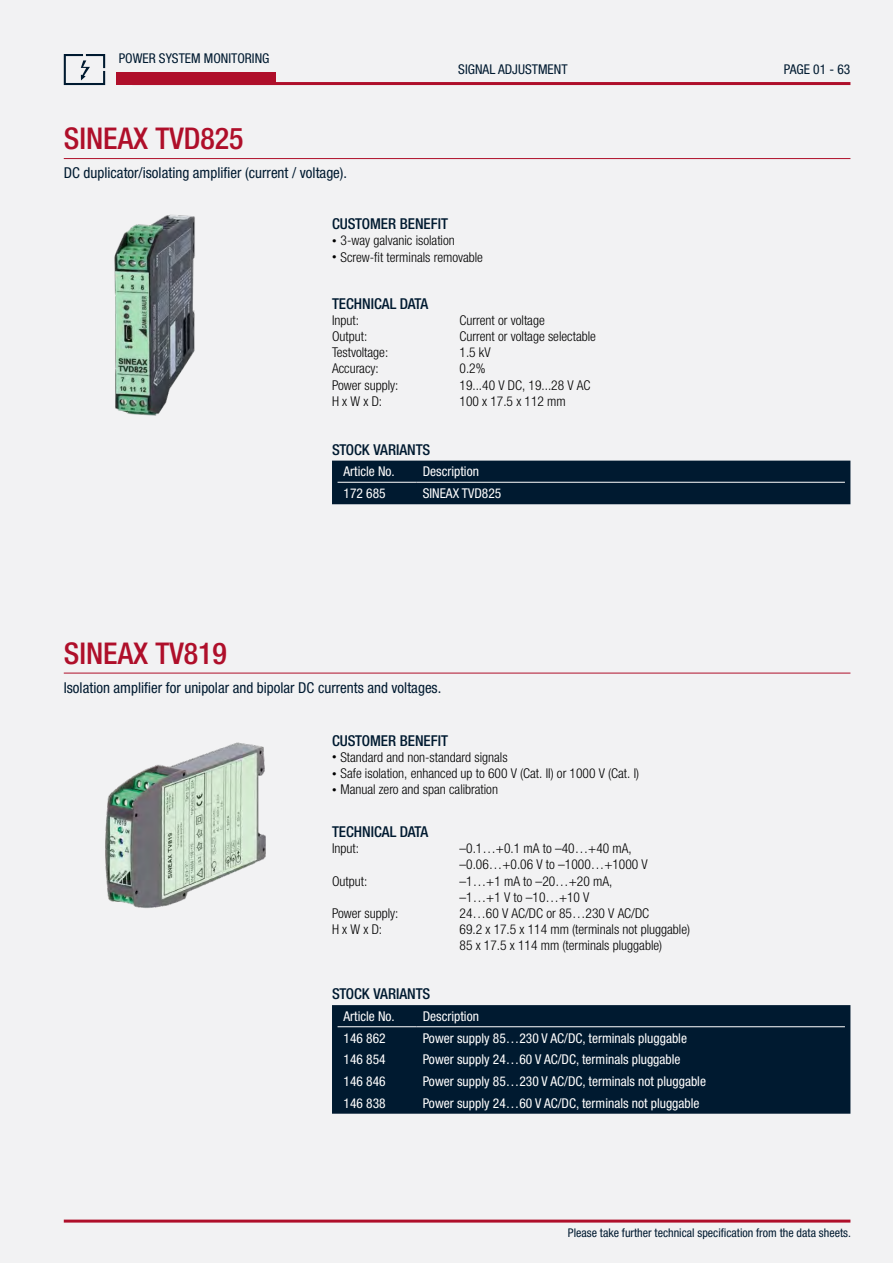
<style>
.page{position:relative;width:893px;height:1263px;background:#f2f2f3}
.page>*{position:absolute;margin:0;border:0;box-sizing:border-box;transform-origin:0 0}
.t1{font:500 condensed 30px "Helvetica Neue LTW1 G";color:#af0f2a}
.t2{font:condensed 15px "Helvetica Neue LTW1 G";color:#001a30}
.t3{font:500 condensed 15px "Helvetica Neue LTW1 G";color:#001a30}
.t4{font:300 condensed 13.5px/16.2px "Helvetica Neue LTW1 G";color:#000}
.t5{font:condensed 13.5px "Helvetica Neue LTW1 G";color:#fff}
.t6{font:condensed 13.5px "Helvetica Neue LTW1 G";color:#001a30}
.t7{font:condensed 12px "Helvetica Neue LTW1 G";color:#001a30}
.s1{font-size:9px}
</style>
<div class="page">
<hr style="left:132px;top:82px;width:718px;height:3px;background:#af0f2a">
<svg style="left:64px;top:54px;width:41px;height:31px"></svg>
<hr style="left:64px;top:1219px;width:786px;height:3px;background:#af0f2a">
<hr style="left:64px;top:158px;width:786px;height:1px;background:#af0f2a">
<div style="left:117px;top:72px;width:159px;height:13px;background:#af0f2a"></div>
<div style="left:332px;top:1005px;width:518px;height:109px;background:#001a30"></div>
<hr style="left:338px;top:1026px;width:79px;height:1px;background:#fff">
<hr style="left:417px;top:1026px;width:428px;height:1px;background:#fff">
<div style="left:332px;top:461px;width:518px;height:43px;background:#001a30"></div>
<hr style="left:338px;top:482px;width:79px;height:1px;background:#fff">
<hr style="left:417px;top:482px;width:428px;height:1px;background:#fff">
<hr style="left:64px;top:673px;width:786px;height:1px;background:#af0f2a">
<img style="left:114px;top:214px;width:81px;height:202px">
<img style="left:105px;top:742px;width:161px;height:166px">
<p class="t6" style="left:119px;top:50px;width:152px">POWER SYSTEM MONITORING</p>
<h1 class="t1" style="left:64px;top:120px;width:181px">SINEAX TVD825</h1>
<p class="t2" style="left:64px;top:164px;width:285px">DC duplicator/isolating amplifier (current / voltage).</p>
<p class="t6" style="left:458px;top:62px;width:111px">SIGNAL ADJUSTMENT</p>
<p class="t6" style="left:784px;top:62px;width:68px">PAGE 01 - 63</p>
<h1 class="t1" style="left:64px;top:635px;width:165px">SINEAX TV819</h1>
<p class="t3" style="left:332px;top:215px;width:118px">CUSTOMER BENEFIT</p>
<p class="t4" style="left:332px;top:233px;width:124px"><span class="s1">•</span> 3-way galvanic isolation</p>
<p class="t4" style="left:332px;top:249px;width:153px"><span class="s1">•</span> Screw-fit terminals removable</p>
<p class="t3" style="left:332px;top:294px;width:98px">TECHNICAL DATA</p>
<p class="t4" style="left:332px;top:312px;width:28px">Input:</p>
<p class="t4" style="left:459px;top:312px;width:87px">Current or voltage</p>
<p class="t4" style="left:332px;top:328px;width:37px">Output:</p>
<p class="t4" style="left:459px;top:328px;width:138px">Current or voltage selectable</p>
<p class="t4" style="left:332px;top:344px;width:58px">Testvoltage:</p>
<p class="t4" style="left:459px;top:344px;width:33px">1.5 kV</p>
<p class="t4" style="left:332px;top:361px;width:48px">Accuracy:</p>
<p class="t4" style="left:459px;top:361px;width:27px">0.2%</p>
<p class="t4" style="left:332px;top:377px;width:68px">Power supply:</p>
<p class="t4" style="left:459px;top:377px;width:132px">19...40 V DC, 19...28 V AC</p>
<p class="t4" style="left:332px;top:393px;width:52px">H x W x D:</p>
<p class="t4" style="left:459px;top:393px;width:108px">100 x 17.5 x 112 mm</p>
<p class="t3" style="left:332px;top:440px;width:100px">STOCK VARIANTS</p>
<p class="t5" style="left:344px;top:463px;width:53px">Article No.</p>
<p class="t5" style="left:423px;top:463px;width:58px">Description</p>
<p class="t5" style="left:344px;top:485px;width:44px">172 685</p>
<p class="t5" style="left:423px;top:485px;width:80px">SINEAX TVD825</p>
<p class="t2" style="left:64px;top:679px;width:379px">Isolation amplifier for unipolar and bipolar DC currents and voltages.</p>
<p class="t3" style="left:332px;top:731px;width:118px">CUSTOMER BENEFIT</p>
<p class="t4" style="left:332px;top:749px;width:177px"><span class="s1">•</span> Standard and non-standard signals</p>
<p class="t4" style="left:332px;top:765px;width:309px"><span class="s1">•</span> Safe isolation, enhanced up to 600 V (Cat. II) or 1000 V (Cat. I)</p>
<p class="t4" style="left:332px;top:781px;width:168px"><span class="s1">•</span> Manual zero and span calibration</p>
<p class="t3" style="left:332px;top:822px;width:98px">TECHNICAL DATA</p>
<p class="t4" style="left:332px;top:840px;width:28px">Input:</p>
<p class="t4" style="left:459px;top:840px;width:190px">–0.1…+0.1 mA to –40…+40 mA, –0.06…+0.06 V to –1000…+1000 V</p>
<p class="t4" style="left:332px;top:873px;width:37px">Output:</p>
<p class="t4" style="left:459px;top:873px;width:154px">–1…+1 mA to –20…+20 mA, –1…+1 V to –10…+10 V</p>
<p class="t4" style="left:332px;top:905px;width:68px">Power supply:</p>
<p class="t4" style="left:459px;top:905px;width:191px">24…60 V AC/DC or 85…230 V AC/DC</p>
<p class="t4" style="left:332px;top:921px;width:52px">H x W x D:</p>
<p class="t4" style="left:459px;top:921px;width:232px">69.2 x 17.5 x 114 mm (terminals not pluggable)<br>85 x 17.5 x 114 mm (terminals pluggable)</p>
<p class="t3" style="left:332px;top:985px;width:100px">STOCK VARIANTS</p>
<p class="t5" style="left:344px;top:1008px;width:53px">Article No.</p>
<p class="t5" style="left:423px;top:1008px;width:58px">Description</p>
<p class="t5" style="left:344px;top:1030px;width:44px">146 862</p>
<p class="t5" style="left:423px;top:1030px;width:266px">Power supply 85…230 V AC/DC, terminals pluggable</p>
<p class="t5" style="left:344px;top:1052px;width:44px">146 854</p>
<p class="t5" style="left:423px;top:1052px;width:259px">Power supply 24…60 V AC/DC, terminals pluggable</p>
<p class="t5" style="left:344px;top:1073px;width:44px">146 846</p>
<p class="t5" style="left:423px;top:1073px;width:285px">Power supply 85…230 V AC/DC, terminals not pluggable</p>
<p class="t5" style="left:344px;top:1095px;width:44px">146 838</p>
<p class="t5" style="left:423px;top:1095px;width:278px">Power supply 24…60 V AC/DC, terminals not pluggable</p>
<p class="t7" style="left:568px;top:1226px;width:284px">Please take further technical specification from the data sheets.</p>
</div>
